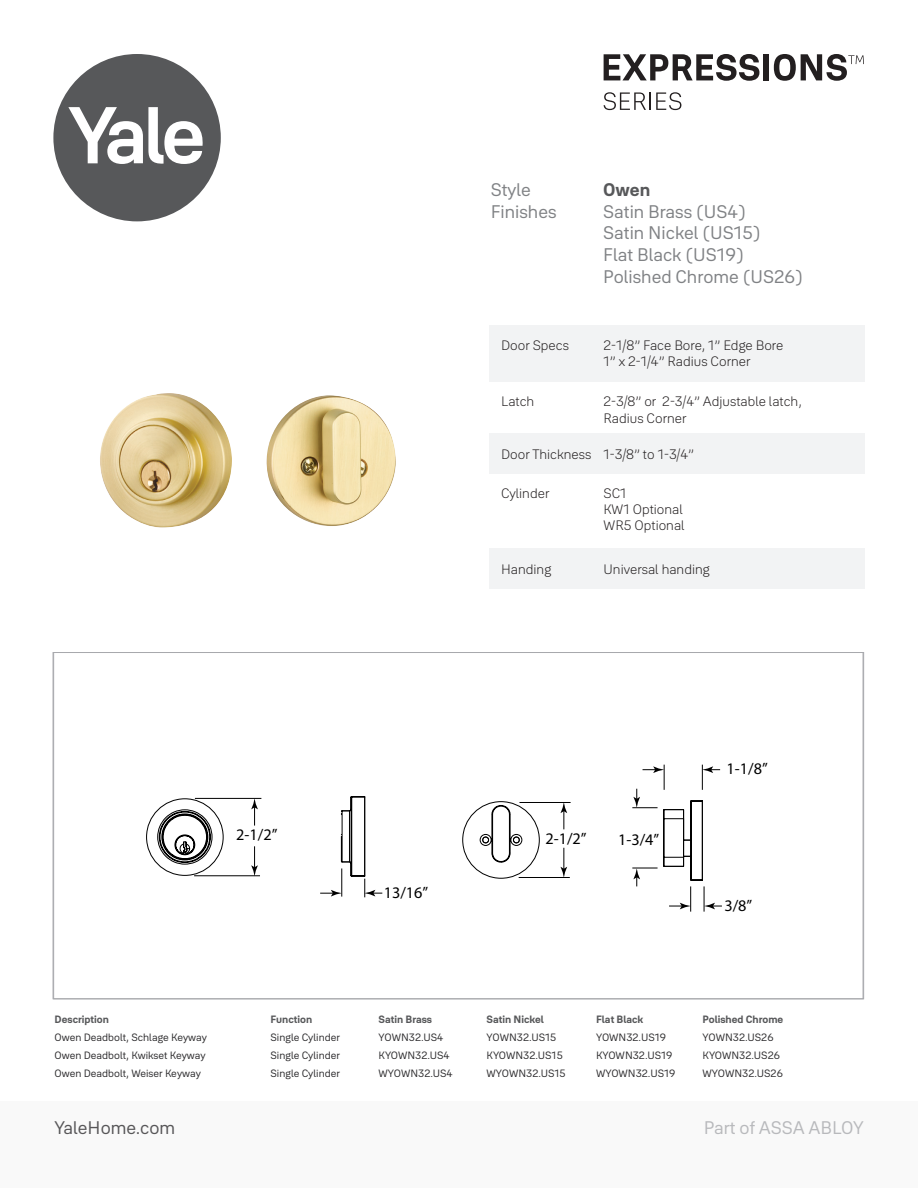
<style>
.page{position:relative;width:918px;height:1188px;background:#fff}
.page>*{position:absolute;margin:0;border:0;box-sizing:border-box;transform-origin:0 0}
.t1{font:18px "Yale Solis";color:#808285}
.t2{font:18px "Yale Solis";color:#b8b9bc}
.t3{font:18px "Yale Solis";color:#575658}
.t4{font:700 18px "Yale Solis";color:#57585a}
.t5{font:16.2px "Myriad Pro";color:#000}
.t6{font:300 13.5px/16.2px "Yale Solis";color:#231f20}
.t7{font:10.5px "Yale Solis";color:#2d2c2e}
.t8{font:700 10.5px "Yale Solis";color:#57585a}
</style>
<div class="page">
<div style="left:489px;top:325px;width:376px;height:56px;background:#f2f3f4"></div>
<div style="left:489px;top:434px;width:376px;height:40px;background:#f2f3f4"></div>
<div style="left:489px;top:548px;width:376px;height:41px;background:#f2f3f4"></div>
<img style="left:266px;top:395px;width:130px;height:131px">
<img style="left:100px;top:393px;width:132px;height:135px">
<svg style="left:463px;top:801px;width:76px;height:77px"></svg>
<hr style="left:519px;top:802px;width:52px;height:1px;background:#000">
<hr style="left:519px;top:877px;width:51px;height:1px;background:#000">
<svg style="left:561px;top:803px;width:6px;height:26px"></svg>
<svg style="left:561px;top:848px;width:6px;height:29px"></svg>
<svg style="left:632px;top:765px;width:90px;height:147px"></svg>
<hr style="left:195px;top:798px;width:66px;height:1px;background:#000">
<hr style="left:194px;top:876px;width:66px;height:1px;background:#000">
<svg style="left:146px;top:799px;width:77px;height:77px"></svg>
<svg style="left:251px;top:798px;width:7px;height:28px"></svg>
<svg style="left:251px;top:846px;width:7px;height:30px"></svg>
<svg style="left:320px;top:796px;width:62px;height:101px"></svg>
<svg style="left:53px;top:54px;width:168px;height:167px"></svg>
<svg style="left:604px;top:54px;width:155px;height:27px"></svg>
<div style="left:764px;top:54px;width:5px;height:26px;background:#231f20"></div>
<svg style="left:774px;top:54px;width:90px;height:27px"></svg>
<svg style="left:604px;top:92px;width:77px;height:18px"></svg>
<div style="left:0;top:1102px;width:918px;height:86px;background:#f9f9f9"></div>
<p class="t1" style="left:491px;top:179px;width:42px">Style</p>
<p class="t4" style="left:603px;top:179px;width:49px">Owen</p>
<p class="t1" style="left:491px;top:201px;width:67px">Finishes</p>
<p class="t1" style="left:603px;top:201px;width:144px">Satin Brass (US4)</p>
<p class="t1" style="left:603px;top:222px;width:159px">Satin Nickel (US15)</p>
<p class="t1" style="left:603px;top:244px;width:142px">Flat Black (US19)</p>
<p class="t1" style="left:603px;top:266px;width:201px">Polished Chrome (US26)</p>
<h2 class="t5" style="left:236px;top:825px;width:43px">2-1/2”</h2>
<p class="t6" style="left:501px;top:337px;width:69px">Door Specs</p>
<p class="t6" style="left:501px;top:394px;width:35px">Latch</p>
<p class="t6" style="left:501px;top:446px;width:92px">Door Thickness</p>
<p class="t6" style="left:501px;top:485px;width:50px">Cylinder</p>
<p class="t6" style="left:501px;top:561px;width:52px">Handing</p>
<p class="t6" style="left:604px;top:337px;width:181px">2-1/8” Face Bore, 1” Edge Bore<br>1” x 2-1/4” Radius Corner</p>
<p class="t6" style="left:604px;top:394px;width:200px">2-3/8” or 2-3/4” Adjustable latch,<br>Radius Corner</p>
<p class="t6" style="left:604px;top:446px;width:92px">1-3/8” to 1-3/4”</p>
<p class="t6" style="left:604px;top:485px;width:83px">SC1<br>KW1 Optional<br>WR5 Optional</p>
<p class="t6" style="left:604px;top:561px;width:108px">Universal handing</p>
<h2 class="t5" style="left:384px;top:882px;width:46px">13/16”</h2>
<h2 class="t5" style="left:545px;top:829px;width:43px">2-1/2”</h2>
<h2 class="t5" style="left:618px;top:830px;width:43px">1-3/4”</h2>
<h2 class="t5" style="left:727px;top:759px;width:43px">1-1/8”</h2>
<h2 class="t5" style="left:724px;top:895px;width:29px">3/8”</h2>
<p class="t8" style="left:55px;top:1013px;width:56px">Description</p>
<p class="t8" style="left:271px;top:1013px;width:43px">Function</p>
<p class="t8" style="left:379px;top:1013px;width:55px">Satin Brass</p>
<p class="t8" style="left:487px;top:1013px;width:59px">Satin Nickel</p>
<p class="t8" style="left:596px;top:1013px;width:49px">Flat Black</p>
<p class="t8" style="left:703px;top:1013px;width:82px">Polished Chrome</p>
<p class="t7" style="left:55px;top:1031px;width:154px">Owen Deadbolt, Schlage Keyway</p>
<p class="t7" style="left:271px;top:1031px;width:71px">Single Cylinder</p>
<p class="t7" style="left:379px;top:1031px;width:66px">YOWN32.US4</p>
<p class="t7" style="left:487px;top:1031px;width:71px">YOWN32.US15</p>
<p class="t7" style="left:596px;top:1031px;width:71px">YOWN32.US19</p>
<p class="t7" style="left:703px;top:1031px;width:72px">YOWN32.US26</p>
<p class="t7" style="left:55px;top:1049px;width:153px">Owen Deadbolt, Kwikset Keyway</p>
<p class="t7" style="left:271px;top:1049px;width:71px">Single Cylinder</p>
<p class="t7" style="left:379px;top:1049px;width:73px">KYOWN32.US4</p>
<p class="t7" style="left:487px;top:1049px;width:78px">KYOWN32.US15</p>
<p class="t7" style="left:596px;top:1049px;width:78px">KYOWN32.US19</p>
<p class="t7" style="left:703px;top:1049px;width:79px">KYOWN32.US26</p>
<p class="t7" style="left:55px;top:1067px;width:148px">Owen Deadbolt, Weiser Keyway</p>
<p class="t7" style="left:271px;top:1067px;width:71px">Single Cylinder</p>
<p class="t7" style="left:379px;top:1067px;width:76px">WYOWN32.US4</p>
<p class="t7" style="left:487px;top:1067px;width:81px">WYOWN32.US15</p>
<p class="t7" style="left:596px;top:1067px;width:81px">WYOWN32.US19</p>
<p class="t7" style="left:703px;top:1067px;width:82px">WYOWN32.US26</p>
<p class="t3" style="left:55px;top:1117px;width:122px">YaleHome.com</p>
<p class="t2" style="left:704px;top:1117px;width:161px">Part of ASSA ABLOY</p>
</div>
